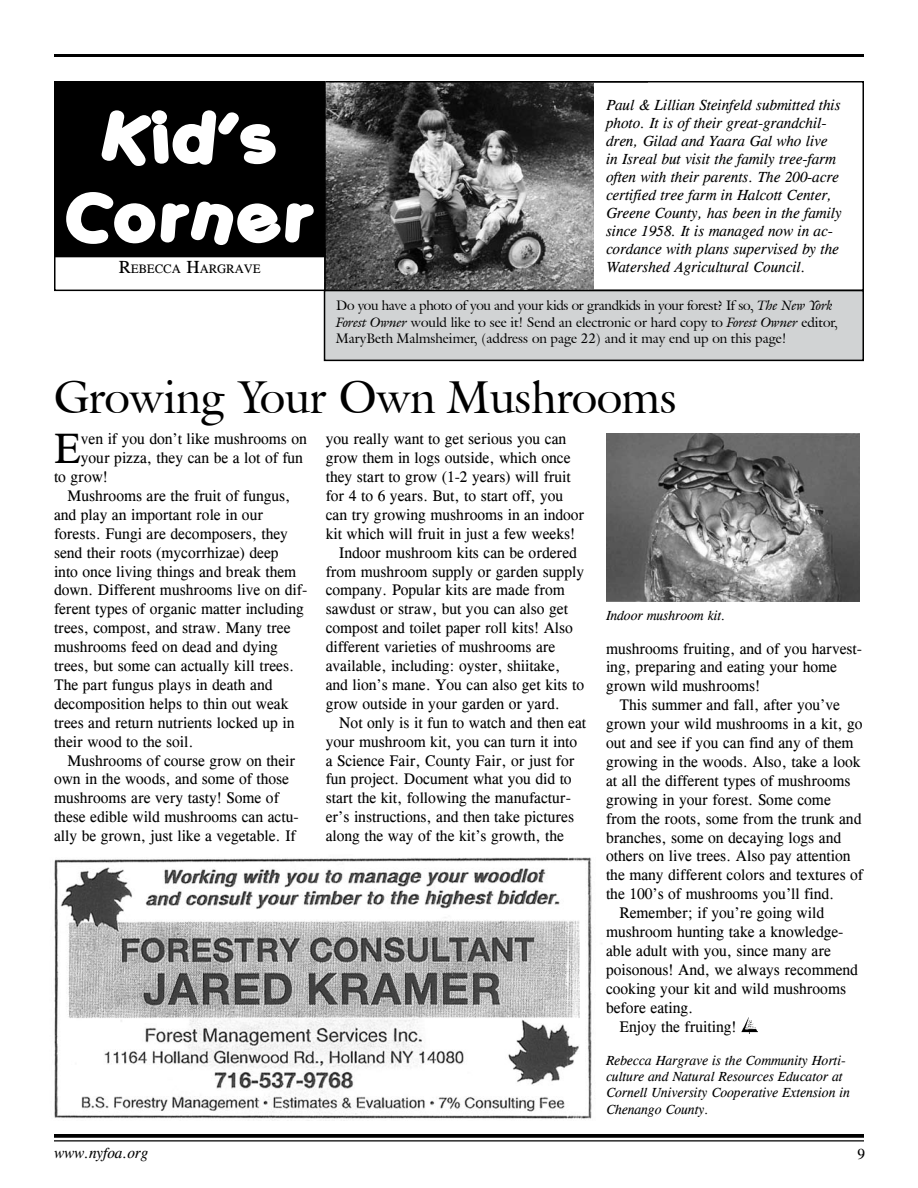
<style>
.page{position:relative;width:918px;height:1188px;background:#fff}
.page>*{position:absolute;margin:0;border:0;box-sizing:border-box;transform-origin:0 0}
.t1{font:66px/79.2px "Porkys";letter-spacing:.06em;color:#fff;text-align:center;scale:1.1 1}
.t2{font:45px "Galliard IT Cby BT";color:#000}
.t3{font:43.5px "Cg Times";color:#000}
.t4{font:15.75px/18.9px "Cg Times";color:#000}
.t5{font:italic 15px/18px "Cg Times";color:#000}
.t6{font:13.5px/16.2px "Galliard IT Cby BT";color:#000}
.t7{font:italic 13.5px/16.2px "Cg Times";color:#000}
.t8{font:12.6px "Cg Times";color:#000}
.s1{font-size:18px}
.s2{font-style:italic}
</style>
<div class="page">
<svg style="left:54px;top:1134px;width:810px;height:4px;background:#0f0f0f"></svg>
<hr style="left:54px;top:1140px;width:810px;height:1px;background:#000">
<hr style="left:54px;top:54px;width:810px;height:3px;background:#000">
<div style="left:580px;top:81px;width:284px;height:210px;border:2px solid #000"></div>
<img style="left:326px;top:82px;width:268px;height:208px">
<div style="left:55px;top:82px;width:270px;height:175px;background:#000"></div>
<div style="left:54px;top:81px;width:272px;height:176px;border:2px solid #000"></div>
<div style="left:54px;top:248px;width:272px;height:43px;border:2px solid #000"></div>
<div style="left:325px;top:291px;width:538px;height:69px;background:#d1d3d4"></div>
<div style="left:324px;top:290px;width:540px;height:71px;border:2px solid #000"></div>
<hr style="left:326px;top:81px;width:322px;height:1px;background:#000">
<img style="left:741px;top:1017px;width:17px;height:17px">
<img style="left:54px;top:857px;width:548px;height:263px">
<img style="left:606px;top:433px;width:254px;height:169px">
<h1 class="t1" style="left:67px;top:100px;width:225px">Kid’s<br>Corner</h1>
<p class="t5" style="left:606px;top:96px;width:237px">Paul &amp; Lillian Steinfeld submitted this photo. It is of their great-grandchil&shy;dren, Gilad and Yaara Gal who live in Isreal but visit the family tree-farm often with their parents. The 200-acre certified tree farm in Halcott Center, Greene County, has been in the family since 1958. It is managed now in ac&shy;cordance with plans supervised by the Watershed Agricultural Council.</p>
<p class="t8" style="left:119px;top:262px;width:143px"><span class="s1">R</span>ebecca <span class="s1">H</span>argrave</p>
<p class="t6" style="left:336px;top:297px;width:503px">Do you have a photo of you and your kids or grandkids in your forest? If so, <span class="s2">The New York<br>Forest Owner</span> would like to see it! Send an electronic or hard copy to <span class="s2">Forest Owner</span> editor,<br>MaryBeth Malmsheimer, (address on page 22) and it may end up on this page!</p>
<h2 class="t2" style="left:54px;top:368px;width:624px">Growing Your Own Mushrooms</h2>
<h3 class="t3" style="left:54px;top:424px;width:28px">E</h3>
<p class="t4" style="left:81px;top:430px;width:227px">ven if you don’t like mushrooms on</p>
<p class="t4" style="left:81px;top:449px;width:224px">your pizza, they can be a lot of fun</p>
<p class="t4" style="left:54px;top:467px;width:56px">to grow!</p>
<p class="t4" style="left:68px;top:486px;width:224px">Mushrooms are the fruit of fungus,</p>
<p class="t4" style="left:54px;top:505px;width:211px">and play an important role in our</p>
<p class="t4" style="left:54px;top:524px;width:236px">forests. Fungi are decomposers, they</p>
<p class="t4" style="left:54px;top:543px;width:226px">send their roots (mycorrhizae) deep</p>
<p class="t4" style="left:54px;top:562px;width:244px">into once living things and break them</p>
<p class="t4" style="left:54px;top:581px;width:255px">down. Different mushrooms live on dif-</p>
<p class="t4" style="left:54px;top:600px;width:252px">ferent types of organic matter including</p>
<p class="t4" style="left:54px;top:619px;width:238px">trees, compost, and straw. Many tree</p>
<p class="t4" style="left:54px;top:638px;width:225px">mushrooms feed on dead and dying</p>
<p class="t4" style="left:54px;top:656px;width:242px">trees, but some can actually kill trees.</p>
<p class="t4" style="left:54px;top:675px;width:220px">The part fungus plays in death and</p>
<p class="t4" style="left:54px;top:694px;width:236px">decomposition helps to thin out weak</p>
<p class="t4" style="left:54px;top:713px;width:242px">trees and return nutrients locked up in</p>
<p class="t4" style="left:54px;top:732px;width:141px">their wood to the soil.</p>
<p class="t4" style="left:68px;top:751px;width:229px">Mushrooms of course grow on their</p>
<p class="t4" style="left:54px;top:770px;width:237px">own in the woods, and some of those</p>
<p class="t4" style="left:54px;top:789px;width:226px">mushrooms are very tasty! Some of</p>
<p class="t4" style="left:54px;top:808px;width:246px">these edible wild mushrooms can actu-</p>
<p class="t4" style="left:54px;top:827px;width:243px">ally be grown, just like a vegetable. If</p>
<p class="t4" style="left:326px;top:430px;width:242px">you really want to get serious you can</p>
<p class="t4" style="left:326px;top:449px;width:246px">grow them in logs outside, which once</p>
<p class="t4" style="left:326px;top:467px;width:247px">they start to grow (1-2 years) will fruit</p>
<p class="t4" style="left:326px;top:486px;width:239px">for 4 to 6 years. But, to start off, you</p>
<p class="t4" style="left:326px;top:505px;width:260px">can try growing mushrooms in an indoor</p>
<p class="t4" style="left:326px;top:524px;width:251px">kit which will fruit in just a few weeks!</p>
<p class="t4" style="left:339px;top:543px;width:239px">Indoor mushroom kits can be ordered</p>
<p class="t4" style="left:326px;top:562px;width:260px">from mushroom supply or garden supply</p>
<p class="t4" style="left:326px;top:581px;width:241px">company. Popular kits are made from</p>
<p class="t4" style="left:326px;top:600px;width:244px">sawdust or straw, but you can also get</p>
<p class="t4" style="left:326px;top:619px;width:249px">compost and toilet paper roll kits! Also</p>
<p class="t4" style="left:326px;top:638px;width:231px">different varieties of mushrooms are</p>
<p class="t4" style="left:326px;top:656px;width:236px">available, including: oyster, shiitake,</p>
<p class="t4" style="left:326px;top:675px;width:260px">and lion’s mane. You can also get kits to</p>
<p class="t4" style="left:326px;top:694px;width:236px">grow outside in your garden or yard.</p>
<p class="t4" style="left:339px;top:713px;width:249px">Not only is it fun to watch and then eat</p>
<p class="t4" style="left:326px;top:732px;width:253px">your mushroom kit, you can turn it into</p>
<p class="t4" style="left:326px;top:751px;width:250px">a Science Fair, County Fair, or just for</p>
<p class="t4" style="left:326px;top:770px;width:247px">fun project. Document what you did to</p>
<p class="t4" style="left:326px;top:789px;width:247px">start the kit, following the manufactur-</p>
<p class="t4" style="left:326px;top:808px;width:250px">er’s instructions, and then take pictures</p>
<p class="t4" style="left:326px;top:827px;width:240px">along the way of the kit’s growth, the</p>
<p class="t5" style="left:54px;top:1145px;width:96px">www.nyfoa.org</p>
<p class="t7" style="left:606px;top:608px;width:121px">Indoor mushroom kit.</p>
<p class="t4" style="left:606px;top:639px;width:258px">mushrooms fruiting, and of you harvest&shy;ing, preparing and eating your home grown wild mushrooms!</p>
<p class="t4" style="left:620px;top:696px;width:222px">This summer and fall, after you’ve</p>
<p class="t4" style="left:606px;top:715px;width:258px">grown your wild mushrooms in a kit, go</p>
<p class="t4" style="left:606px;top:733px;width:249px">out and see if you can find any of them</p>
<p class="t4" style="left:606px;top:752px;width:256px">growing in the woods. Also, take a look</p>
<p class="t4" style="left:606px;top:771px;width:246px">at all the different types of mushrooms</p>
<p class="t4" style="left:606px;top:790px;width:226px">growing in your forest. Some come</p>
<p class="t4" style="left:606px;top:809px;width:257px">from the roots, some from the trunk and</p>
<p class="t4" style="left:606px;top:828px;width:237px">branches, some on decaying logs and</p>
<p class="t4" style="left:606px;top:847px;width:246px">others on live trees. Also pay attention</p>
<p class="t4" style="left:606px;top:866px;width:259px">the many different colors and textures of</p>
<p class="t4" style="left:606px;top:885px;width:230px">the 100’s of mushrooms you’ll find.</p>
<p class="t4" style="left:620px;top:904px;width:206px">Remember; if you’re going wild</p>
<p class="t4" style="left:606px;top:922px;width:239px">mushroom hunting take a knowledge-</p>
<p class="t4" style="left:606px;top:941px;width:227px">able adult with you, since many are</p>
<p class="t4" style="left:606px;top:960px;width:253px">poisonous! And, we always recommend</p>
<p class="t4" style="left:606px;top:979px;width:242px">cooking your kit and wild mushrooms</p>
<p class="t4" style="left:606px;top:998px;width:89px">before eating.</p>
<p class="t4" style="left:620px;top:1017px;width:119px">Enjoy the fruiting!</p>
<p class="t7" style="left:606px;top:1053px;width:245px">Rebecca Hargrave is the Community Horti&shy;culture and Natural Resources Educator at Cornell University Cooperative Extension in Chenango County.</p>
</div>
